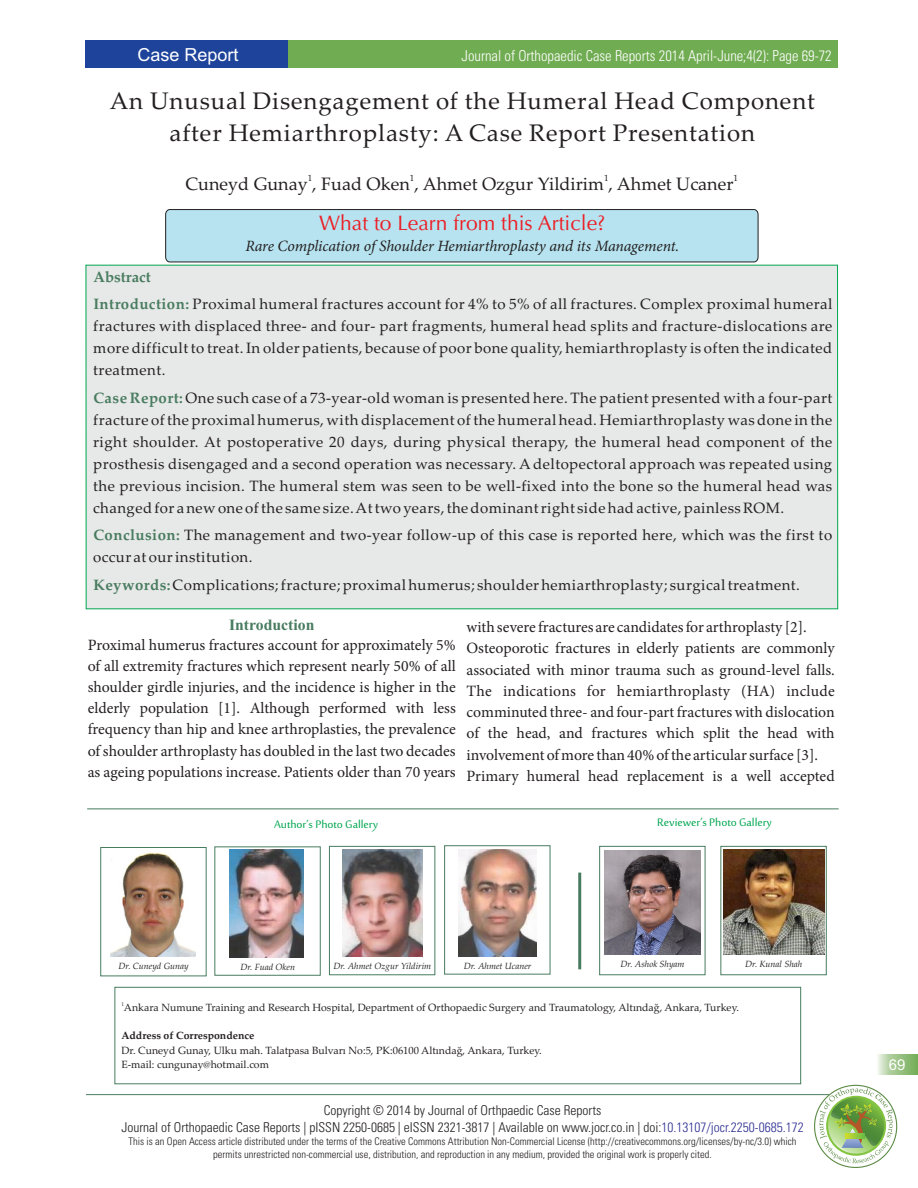
<style>
.page{position:relative;width:918px;height:1188px;background:#fff}
.page>*{position:absolute;margin:0;border:0;box-sizing:border-box;transform-origin:0 0}
.t1{font:24px/32.4px "Palatino Linotype";letter-spacing:.035em;color:#231f20;text-align:center}
.t2{font:21px "Optima LT Std";color:#ed1c24}
.t3{font:18px "Palatino Linotype";color:#231f20}
.t4{font:18px "Arial";color:#fff}
.t5{font:15.75px/19.5px "Minion Pro";color:#231f20}
.t6{font:italic 15.75px "Minion Pro";letter-spacing:-.01em;color:#231f20}
.t7{font:700 15.75px "Times New Roman";color:#487c5f}
.t8{font:15px/22px "Palatino Linotype";letter-spacing:.03em;color:#231f20;text-align:justify}
.t9{font:300 condensed 15px "Univers LT";color:#fff}
.t10{font:15px "Sakkal Majalla";color:#00a650}
.t11{font:15px "Arial";color:#fff}
.t12{font:300 condensed 13.5px/16.2px "Univers LT";color:#231f20;text-align:center}
.t13{font:300 condensed 10.5px/12.6px "Univers LT";color:#231f20;text-align:center}
.t14{font:10.5px/14.1px "Palatino Linotype";color:#231f20}
.t15{font:700 10.5px "Palatino Linotype";color:#231f20}
.t16{font:italic 9px "Palatino Linotype";color:#231f20}
.t17{font:9px "Palatino Linotype";color:#231f20}
.t18{font:5.25px "Palatino Linotype";color:#231f20}
.s1{font-weight:700;color:#487c5f}
.s2{color:#2e3092}
</style>
<div class="page">
<hr style="left:86px;top:1094px;width:752px;height:1px;background:#487c5f">
<div style="left:86px;top:40px;width:203px;height:27px;background:#1d439b"></div>
<div style="left:289px;top:40px;width:549px;height:27px;background:#70ac51"></div>
<div style="left:86px;top:265px;width:752px;height:344px;background:#e7e8e8"></div>
<svg style="left:165px;top:209px;width:594px;height:54px;background:#b0dbe6"></svg>
<svg style="left:815px;top:1085px;width:82px;height:82px"></svg>
<div style="left:814px;top:1085px;width:83px;height:83px;border:1px solid #5d8c47;border-radius:50%"></div>
<svg style="left:819px;top:1088px;width:74px;height:75px"></svg>
<div style="left:115px;top:987px;width:686px;height:97px;border:1px solid #487c5f"></div>
<div style="left:444px;top:845px;width:106px;height:130px;border:1px solid #487c5f"></div>
<div style="left:214px;top:846px;width:107px;height:130px;border:1px solid #487c5f"></div>
<div style="left:329px;top:846px;width:106px;height:129px;border:1px solid #487c5f"></div>
<div style="left:100px;top:847px;width:107px;height:129px;border:1px solid #487c5f"></div>
<hr style="left:578px;top:873px;width:3px;height:96px;background:#487c5f">
<div style="left:599px;top:846px;width:106px;height:129px;border:1px solid #487c5f"></div>
<div style="left:720px;top:846px;width:107px;height:129px;border:1px solid #487c5f"></div>
<img style="left:604px;top:850px;width:96px;height:104px">
<img style="left:723px;top:849px;width:101px;height:106px">
<img style="left:111px;top:852px;width:84px;height:105px">
<img style="left:230px;top:849px;width:74px;height:109px">
<img style="left:342px;top:849px;width:81px;height:107px">
<img style="left:458px;top:850px;width:78px;height:107px">
<svg style="left:878px;top:1055px;width:40px;height:19px"></svg>
<hr style="left:87px;top:808px;width:752px;height:1px;background:#487c5f">
<p class="t4" style="left:137px;top:48px;width:103px">Case Report</p>
<h1 class="t1" style="left:110px;top:87px;width:707px">An Unusual Disengagement of the Humeral Head Component after Hemiarthroplasty: A Case Report Presentation</h1>
<p class="t17" style="left:734px;top:175px;width:6px">1</p>
<p class="t9" style="left:462px;top:50px;width:372px">Journal of Orthopaedic Case Reports 2014 April-June;4(2): Page 69-72</p>
<p class="t17" style="left:308px;top:175px;width:6px">1</p>
<p class="t17" style="left:410px;top:175px;width:6px">1</p>
<p class="t17" style="left:604px;top:175px;width:6px">1</p>
<p class="t3" style="left:185px;top:177px;width:550px">Cuneyd Gunay , Fuad Oken , Ahmet Ozgur Yildirim , Ahmet Ucaner</p>
<h2 class="t2" style="left:319px;top:214px;width:288px">What to Learn from this Article?</h2>
<p class="t6" style="left:245px;top:240px;width:435px">Rare Complication of Shoulder Hemiarthroplasty and its Management.</p>
<p class="t8" style="left:93px;top:265px;width:741px;line-height:27.3px"><span class="s1">Abstract<br>Introduction:</span> Proximal humeral fractures account for 4% to 5% of all fractures. Complex proximal humeral</p>
<p class="t8" style="left:93px;top:317px;width:741px">fractures with displaced three- and four- part fragments, humeral head splits and fracture-dislocations are more difficult to treat. In older patients, because of poor bone quality, hemiarthroplasty is often the indicated treatment.</p>
<p class="t8" style="left:93px;top:410px;width:741px">fracture of the proximal humerus, with displacement of the humeral head. Hemiarthroplasty was done in the right shoulder. At postoperative 20 days, during physical therapy, the humeral head component of the prosthesis disengaged and a second operation was necessary. A deltopectoral approach was repeated using the previous incision. The humeral stem was seen to be well-fixed into the bone so the humeral head was changed for a new one of the same size. At two years, the dominant right side had active, painless ROM.</p>
<p class="t8" style="left:93px;top:548px;width:161px">occur at our institution.</p>
<p class="t8" style="left:93px;top:388px;width:740px"><span class="s1">Case Report:</span>One such case of a 73-year-old woman is presented here. The patient presented with a four-part</p>
<p class="t8" style="left:93px;top:526px;width:740px"><span class="s1">Conclusion:</span> The management and two-year follow-up of this case is reported here, which was the first to</p>
<p class="t8" style="left:93px;top:575px;width:708px"><span class="s1">Keywords:</span>Complications; fracture; proximal humerus; shoulder hemiarthroplasty; surgical treatment.</p>
<p class="t7" style="left:229px;top:619px;width:87px">Introduction</p>
<p class="t5" style="left:88px;top:618px;width:749px;text-indent:379px">with severe fractures are candidates for arthroplasty [2].<br>Proximal humerus fractures account for approximately 5% Osteoporotic fractures in elderly patients are commonly of all extremity fractures which represent nearly 50% of all associated with minor trauma such as ground-level falls.</p>
<p class="t5" style="left:88px;top:676px;width:749px;line-height:25px">shoulder girdle injuries, and the incidence is higher in the The indications for hemiarthroplasty (HA) include elderly population [1]. Although performed with less comminuted three- and four-part fractures with dislocation</p>
<p class="t5" style="left:88px;top:720px;width:749px;line-height:21.3px">frequency than hip and knee arthroplasties, the prevalence of the head, and fractures which split the head with of shoulder arthroplasty has doubled in the last two decades involvement of more than 40% of the articular surface [3]. as ageing populations increase. Patients older than 70 years Primary humeral head replacement is a well accepted</p>
<p class="t10" style="left:274px;top:818px;width:105px">Author’s Photo Gallery</p>
<p class="t10" style="left:657px;top:816px;width:116px">Reviewer’s Photo Gallery</p>
<p class="t16" style="left:119px;top:962px;width:72px">Dr. Cuneyd Gunay</p>
<p class="t16" style="left:240px;top:963px;width:56px">Dr. Fuad Oken</p>
<p class="t16" style="left:333px;top:963px;width:99px">Dr. Ahmet Ozgur Yildirim</p>
<p class="t16" style="left:464px;top:962px;width:69px">Dr. Ahmet Ucaner</p>
<p class="t16" style="left:621px;top:961px;width:66px">Dr. Ashok Shyam</p>
<p class="t16" style="left:745px;top:961px;width:59px">Dr. Kunal Shah</p>
<p class="t18" style="left:121px;top:1002px;width:4px">1</p>
<p class="t15" style="left:121px;top:1032px;width:134px">Address of Correspondence</p>
<p class="t14" style="left:121px;top:1044px;width:422px">Dr. Cuneyd Gunay, Ulku mah. Talatpasa Bulvarı No:5, PK:06100 Altındağ, Ankara, Turkey.<br>E-mail: cungunay@hotmail.com</p>
<p class="t14" style="left:124px;top:1002px;width:616px">Ankara Numune Training and Research Hospital, Department of Orthopaedic Surgery and Traumatology, Altındağ, Ankara, Turkey.</p>
<p class="t12" style="left:121px;top:1104px;width:684px">Copyright © 2014 by Journal of Orthpaedic Case Reports<br>Journal of Orthopaedic Case Reports | pISSN 2250-0685 | eISSN 2321-3817 | Available on www.jocr.co.in | doi:<span class="s2">10.13107/jocr.2250-0685.172</span></p>
<p class="t13" style="left:128px;top:1136px;width:670px">This is an Open Access article distributed under the terms of the Creative Commons Attribution Non-Commercial License (http://creativecommons.org/licenses/by-nc/3.0) which permits unrestricted non-commercial use, distribution, and reproduction in any medium, provided the original work is properly cited.</p>
<p class="t11" style="left:889px;top:1059px;width:18px">69</p>
</div>
